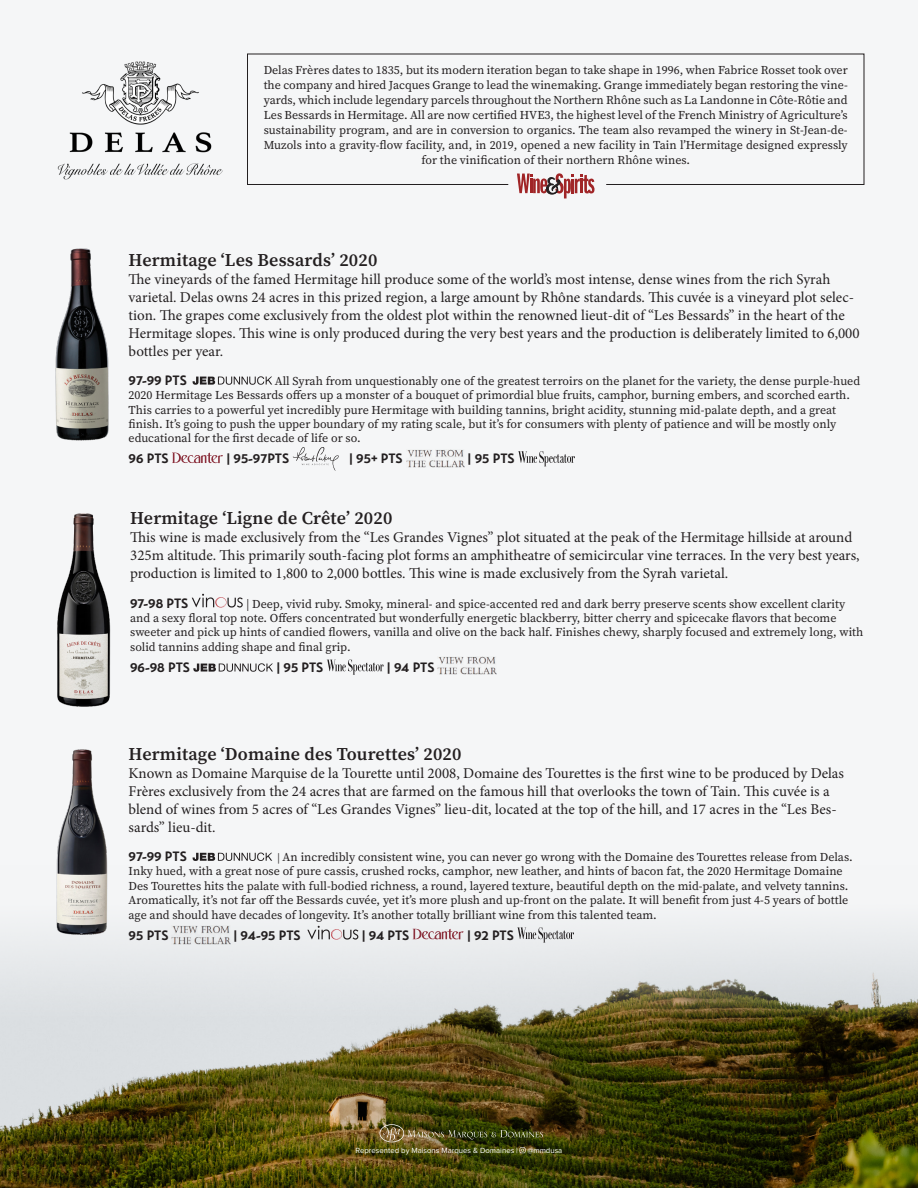
<style>
.page{position:relative;width:918px;height:1188px;background:#f5f6f7}
.page>*{position:absolute;margin:0;border:0;box-sizing:border-box;transform-origin:0 0}
.t1{font:600 18px "Source Serif 4";letter-spacing:.01em;color:#231f20}
.t2{font:15px/18px "Minion Pro";color:#231f20}
.t3{font:700 13.5px "Transat";color:#231f20}
.t4{font:12px/14.4px "Source Serif 4";color:#231f20}
.t5{font:7.8px "Proxima Nova";color:#fff}
.s1{font-size:10.5px}
</style>
<div class="page">
<img style="left:0;top:925px;width:918px;height:263px">
<svg style="left:193px;top:376px;width:79px;height:9px"></svg>
<svg style="left:172px;top:452px;width:51px;height:11px"></svg>
<svg style="left:292px;top:447px;width:47px;height:24px"></svg>
<img style="left:406px;top:450px;width:58px;height:18px">
<svg style="left:518px;top:451px;width:57px;height:15px"></svg>
<svg style="left:192px;top:594px;width:51px;height:14px"></svg>
<svg style="left:193px;top:663px;width:80px;height:9px"></svg>
<svg style="left:327px;top:659px;width:57px;height:16px"></svg>
<img style="left:438px;top:657px;width:58px;height:18px">
<svg style="left:193px;top:852px;width:79px;height:9px"></svg>
<img style="left:172px;top:926px;width:58px;height:18px">
<svg style="left:307px;top:926px;width:51px;height:14px"></svg>
<svg style="left:413px;top:929px;width:51px;height:11px"></svg>
<svg style="left:517px;top:927px;width:57px;height:16px"></svg>
<img style="left:55px;top:249px;width:54px;height:192px">
<img style="left:54px;top:749px;width:56px;height:187px">
<img style="left:57px;top:513px;width:54px;height:194px">
<img style="left:57px;top:61px;width:166px;height:119px">
<img style="left:380px;top:1124px;width:163px;height:29px">
<svg style="left:518px;top:185px;width:77px;height:13px"></svg>
<svg style="left:247px;top:53px;width:618px;height:132px"></svg>
<p class="t4" style="left:264px;top:62px;width:586px;line-height:15px;text-align:center">Delas Frères dates to 1835, but its modern iteration began to take shape in 1996, when Fabrice Rosset took over the company and hired Jacques Grange to lead the winemaking. Grange immediately began restoring the vine&shy;yards, which include legendary parcels throughout the Northern Rhône such as La Landonne in Côte-Rôtie and Les Bessards in Hermitage. All are now certified HVE3, the highest level of the French Ministry of Agriculture’s sustainability program, and are in conversion to organics. The team also revamped the winery in St-Jean-de-Muzols into a gravity-flow facility, and, in 2019, opened a new facility in Tain l’Hermitage designed expressly for the vinification of their northern Rhône wines.</p>
<p class="t1" style="left:129px;top:248px;width:250px">Hermitage ‘Les Bessards’ 2020</p>
<p class="t2" style="left:129px;top:270px;width:733px">The vineyards of the famed Hermitage hill produce some of the world’s most intense, dense wines from the rich Syrah varietal. Delas owns 24 acres in this prized region, a large amount by Rhône standards. This cuvée is a vineyard plot selec&shy;tion. The grapes come exclusively from the oldest plot within the renowned lieut-dit of “Les Bessards” in the heart of the Hermitage slopes. This wine is only produced during the very best years and the production is deliberately limited to 6,000 bottles per year.</p>
<p class="t3" style="left:129px;top:372px;width:60px">97-99 PTS</p>
<p class="t4" style="left:129px;top:373px;width:733px;text-indent:146px">All Syrah from unquestionably one of the greatest terroirs on the planet for the variety, the dense purple-hued 2020 Hermitage Les Bessards offers up a monster of a bouquet of primordial blue fruits, camphor, burning embers, and scorched earth.<br>This carries to a powerful yet incredibly pure Hermitage with building tannins, bright acidity, stunning mid-palate depth, and a great finish. It’s going to push the upper boundary of my rating scale, but it’s for consumers with plenty of patience and will be mostly only educational for the first decade of life or so.</p>
<p class="t3" style="left:129px;top:450px;width:42px">96 PTS</p>
<p class="t3" style="left:226px;top:450px;width:64px">| 95-97PTS</p>
<p class="t3" style="left:349px;top:450px;width:55px">| 95+ PTS</p>
<p class="t3" style="left:468px;top:450px;width:49px">| 95 PTS</p>
<p class="t1" style="left:130px;top:506px;width:264px">Hermitage ‘Ligne de Crête’ 2020</p>
<p class="t2" style="left:130px;top:529px;width:731px">This wine is made exclusively from the “Les Grandes Vignes” plot situated at the peak of the Hermitage hillside at around<br>325m altitude. This primarily south-facing plot forms an amphitheatre of semicircular vine terraces. In the very best years, production is limited to 1,800 to 2,000 bottles. This wine is made exclusively from the Syrah varietal.</p>
<p class="t3" style="left:130px;top:595px;width:60px">97-98 PTS</p>
<p class="t4" style="left:130px;top:596px;width:735px;text-indent:116px">| Deep, vivid ruby. Smoky, mineral- and spice-accented red and dark berry preserve scents show excellent clarity and a sexy floral top note. Offers concentrated but wonderfully energetic blackberry, bitter cherry and spicecake flavors that become sweeter and pick up hints of candied flowers, vanilla and olive on the back half. Finishes chewy, sharply focused and extremely long, with solid tannins adding shape and final grip.</p>
<p class="t3" style="left:130px;top:659px;width:61px">96-98 PTS</p>
<p class="t3" style="left:276px;top:659px;width:49px">| 95 PTS</p>
<p class="t3" style="left:387px;top:659px;width:49px">| 94 PTS</p>
<p class="t1" style="left:129px;top:742px;width:334px">Hermitage ‘Domaine des Tourettes’ 2020</p>
<p class="t2" style="left:129px;top:764px;width:717px">Known as Domaine Marquise de la Tourette until 2008, Domaine des Tourettes is the first wine to be produced by Delas Frères exclusively from the 24 acres that are farmed on the famous hill that overlooks the town of Tain. This cuvée is a blend of wines from 5 acres of “Les Grandes Vignes” lieu-dit, located at the top of the hill, and 17 acres in the “Les Bes&shy;sards” lieu-dit.</p>
<p class="t3" style="left:129px;top:848px;width:60px">97-99 PTS</p>
<p class="t4" style="left:129px;top:850px;width:725px;text-indent:149px"><span class="s1">|</span> An incredibly consistent wine, you can never go wrong with the Domaine des Tourettes release from Delas.<br>Inky hued, with a great nose of pure cassis, crushed rocks, camphor, new leather, and hints of bacon fat, the 2020 Hermitage Domaine Des Tourettes hits the palate with full-bodied richness, a round, layered texture, beautiful depth on the mid-palate, and velvety tannins.<br>Aromatically, it’s not far off the Bessards cuvée, yet it’s more plush and up-front on the palate. It will benefit from just 4-5 years of bottle age and should have decades of longevity. It’s another totally brilliant wine from this talented team.</p>
<p class="t3" style="left:129px;top:927px;width:41px">95 PTS</p>
<p class="t3" style="left:233px;top:927px;width:69px">| 94-95 PTS</p>
<p class="t3" style="left:362px;top:927px;width:49px">| 94 PTS</p>
<p class="t3" style="left:467px;top:927px;width:48px">| 92 PTS</p>
<p class="t5" style="left:356px;top:1144px;width:208px">Represented by Maisons Marques &amp; Domaines | @mmdusa</p>
</div>
